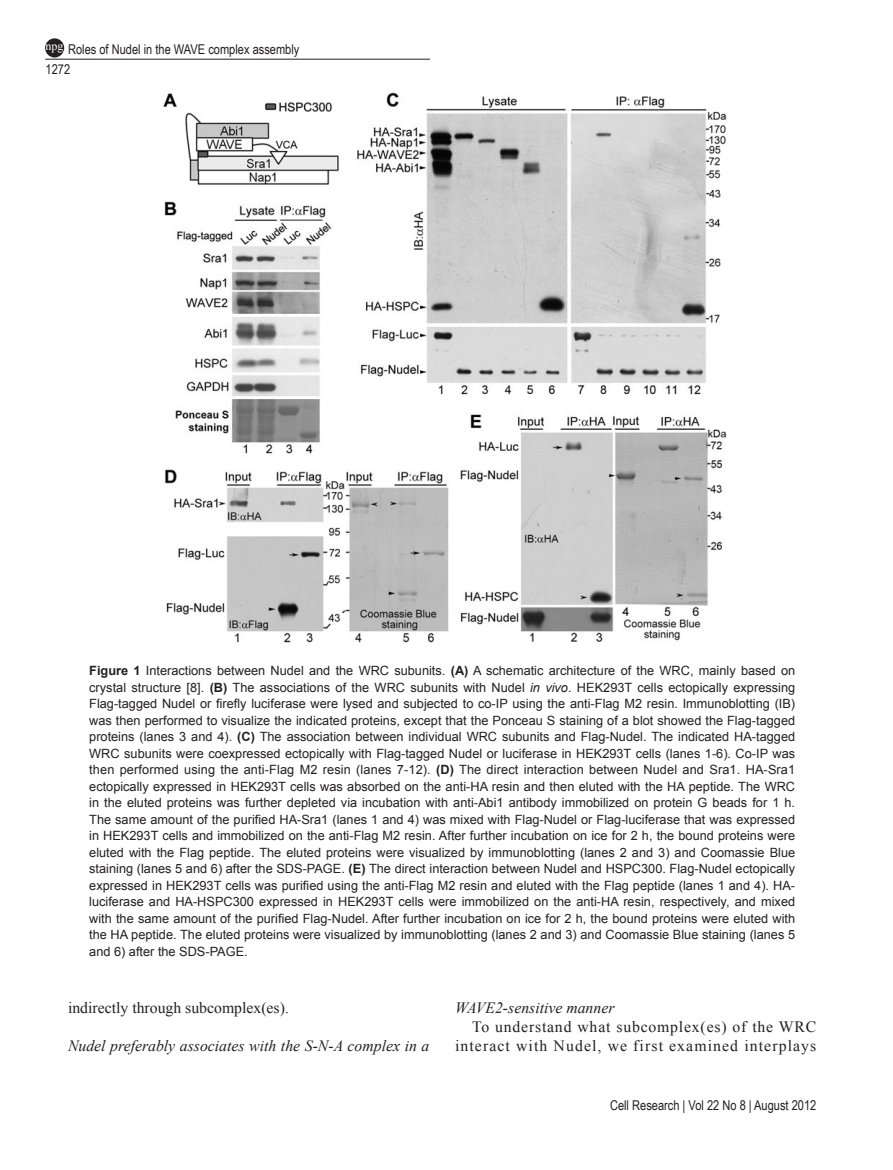
<style>
.page{position:relative;width:893px;height:1170px;background:#fff}
.page>*{position:absolute;margin:0;border:0;box-sizing:border-box;transform-origin:0 0}
.t1{font:15.75px/18.8px "Times New Roman";letter-spacing:.07em;color:#231f20;text-align:right}
.t2{font:italic 15.75px "Times New Roman";color:#231f20}
.t3{font:15.75px "Times New Roman";color:#231f20}
.t4{font:13.5px/19.8px "Arial Narrow";color:#231f20}
.t5{font:12.75px/16.5px "Arial";color:#231f20;text-align:justify}
.t6{font:12px "Times New Roman";color:#fff}
.s1{font-weight:700}
.s2{font-style:italic}
</style>
<div class="page">
<hr style="left:45px;top:59px;width:385px;height:1px;background:#231f20">
<div style="left:46px;top:39px;width:17px;height:18px;background:#231f20;border-radius:50%"></div>
<div style="left:45px;top:38px;width:19px;height:19px;border:2px solid #231f20;border-radius:50%"></div>
<img style="left:163px;top:92px;width:564px;height:551px">
<p class="t4" style="left:46px;top:39px;width:255px;text-indent:23px">Roles of Nudel in the WAVE complex assembly<br>1272</p>
<p class="t6" style="left:46px;top:38px;width:19px">npg</p>
<p class="t5" style="left:89px;top:662px;width:708px"><span class="s1">Figure 1</span> Interactions between Nudel and the WRC subunits. <span class="s1">(A)</span> A schematic architecture of the WRC, mainly based on crystal structure [8]. <span class="s1">(B)</span> The associations of the WRC subunits with Nudel <span class="s2">in vivo</span>. HEK293T cells ectopically expressing Flag-tagged Nudel or firefly luciferase were lysed and subjected to co-IP using the anti-Flag M2 resin. Immunoblotting (IB) was then performed to visualize the indicated proteins, except that the Ponceau S staining of a blot showed the Flag-tagged proteins (lanes 3 and 4). <span class="s1">(C)</span> The association between individual WRC subunits and Flag-Nudel. The indicated HA-tagged WRC subunits were coexpressed ectopically with Flag-tagged Nudel or luciferase in HEK293T cells (lanes 1-6). Co-IP was then performed using the anti-Flag M2 resin (lanes 7-12). <span class="s1">(D)</span> The direct interaction between Nudel and Sra1. HA-Sra1 ectopically expressed in HEK293T cells was absorbed on the anti-HA resin and then eluted with the HA peptide. The WRC in the eluted proteins was further depleted via incubation with anti-Abi1 antibody immobilized on protein G beads for 1 h.<br>The same amount of the purified HA-Sra1 (lanes 1 and 4) was mixed with Flag-Nudel or Flag-luciferase that was expressed in HEK293T cells and immobilized on the anti-Flag M2 resin. After further incubation on ice for 2 h, the bound proteins were eluted with the Flag peptide. The eluted proteins were visualized by immunoblotting (lanes 2 and 3) and Coomassie Blue staining (lanes 5 and 6) after the SDS-PAGE. <span class="s1">(E)</span> The direct interaction between Nudel and HSPC300. Flag-Nudel ectopically expressed in HEK293T cells was purified using the anti-Flag M2 resin and eluted with the Flag peptide (lanes 1 and 4). HA&shy;luciferase and HA-HSPC300 expressed in HEK293T cells were immobilized on the anti-HA resin, respectively, and mixed with the same amount of the purified Flag-Nudel. After further incubation on ice for 2 h, the bound proteins were eluted with the HA peptide. The eluted proteins were visualized by immunoblotting (lanes 2 and 3) and Coomassie Blue staining (lanes 5 and 6) after the SDS-PAGE.</p>
<p class="t3" style="left:68px;top:997px;width:222px">indirectly through subcomplex(es).</p>
<p class="t2" style="left:68px;top:1034px;width:363px">Nudel preferably associates with the S-N-A complex in a</p>
<p class="t2" style="left:455px;top:997px;width:161px">WAVE2-sensitive manner</p>
<p class="t1" style="left:455px;top:1017px;width:363px">To understand what subcomplex(es) of the WRC interact with Nudel, we first examined interplays</p>
<p class="t4" style="left:610px;top:1094px;width:208px">Cell Research | Vol 22 No 8 | August 2012</p>
</div>
